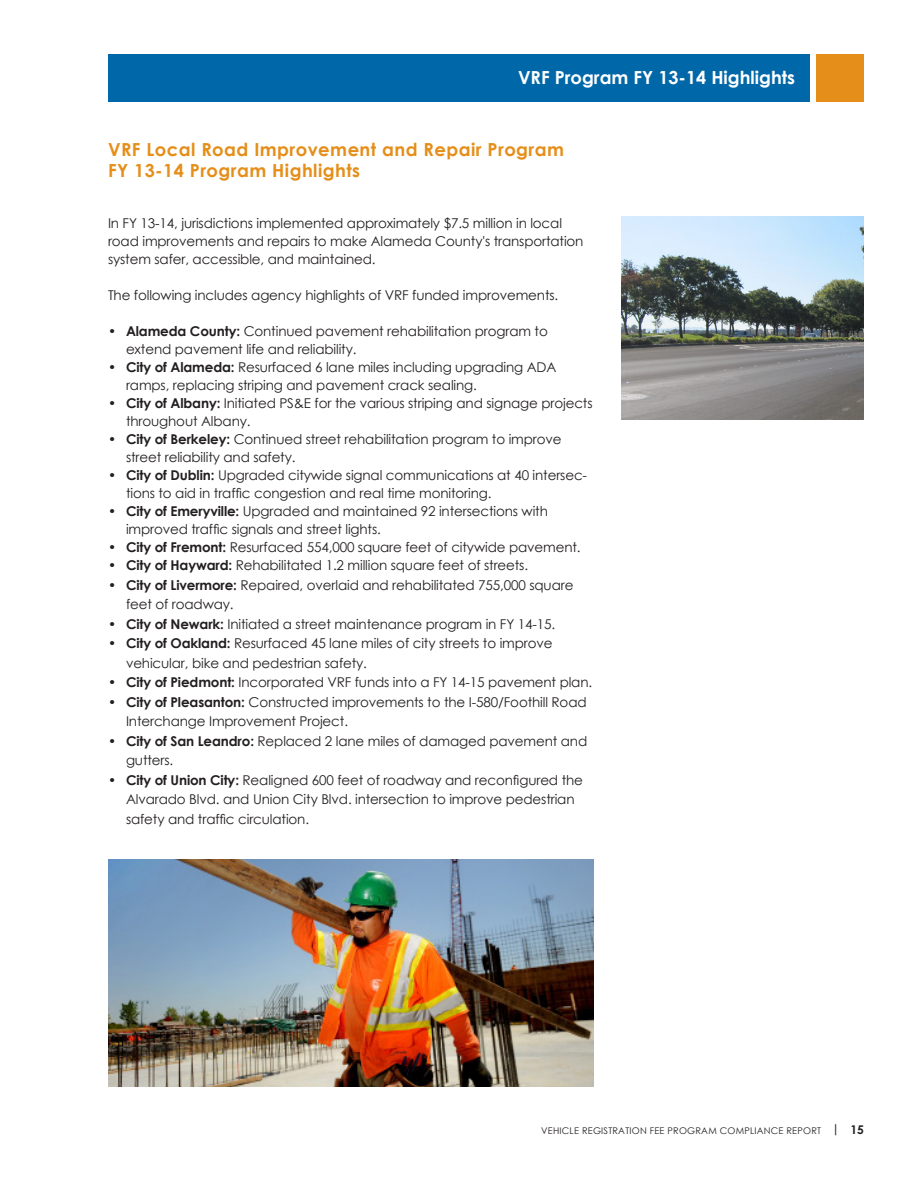
<style>
.page{position:relative;width:918px;height:1188px;background:#fff}
.page>*{position:absolute;margin:0;border:0;box-sizing:border-box;transform-origin:0 0}
.Orange_Head{font:700 18px "Century Gothic";letter-spacing:.025em;color:#e58e19}
.t1{font:700 18px "Century Gothic";color:#fff}
.Text{font:13.5px/18px "Century Gothic";letter-spacing:-.01em;color:#231f20}
.TEXT{font:13.5px/18px "Century Gothic";letter-spacing:-.01em;color:#231f20}
.t2{font:9.15px "Century Gothic";letter-spacing:.025em;color:#231f20}
.s1{font-weight:700}
.s2{font-weight:700;font-size:12px}
</style>
<div class="page">
<div style="left:108px;top:54px;width:702px;height:47px;background:#0068a9"></div>
<div style="left:817px;top:54px;width:47px;height:47px;background:#e58e19"></div>
<img style="left:108px;top:860px;width:486px;height:226px">
<img style="left:621px;top:216px;width:243px;height:203px">
<p class="t1" style="left:518px;top:64px;width:279px">VRF Program FY 13-14 Highlights</p>
<p class="Orange_Head" style="left:108px;top:136px;width:458px">VRF Local Road Improvement and Repair Program</p>
<p class="Orange_Head" style="left:108px;top:157px;width:254px">FY 13-14 Program Highlights</p>
<p class="TEXT" style="left:108px;top:214px;width:477px">In FY 13-14, jurisdictions implemented approximately $7.5 million in local road improvements and repairs to make Alameda County's transportation system safer, accessible, and maintained.</p>
<p class="TEXT" style="left:108px;top:286px;width:450px">The following includes agency highlights of VRF funded improvements.</p>
<p class="Text" style="left:126px;top:322px;width:423px;text-indent:-18px">• <span class="s1">Alameda County:</span> Continued pavement rehabilitation program to extend pavement life and reliability.</p>
<p class="Text" style="left:126px;top:358px;width:432px;text-indent:-18px">• <span class="s1">City of Alameda:</span> Resurfaced 6 lane miles including upgrading ADA ramps, replacing striping and pavement crack sealing.</p>
<p class="Text" style="left:126px;top:394px;width:468px;text-indent:-18px">• <span class="s1">City of Albany:</span> Initiated PS&amp;E for the various striping and signage projects throughout Albany.</p>
<p class="Text" style="left:126px;top:430px;width:437px;text-indent:-18px">• <span class="s1">City of Berkeley:</span> Continued street rehabilitation program to improve street reliability and safety.</p>
<p class="Text" style="left:126px;top:466px;width:463px;text-indent:-18px">• <span class="s1">City of Dublin:</span> Upgraded citywide signal communications at 40 intersec&shy;tions to aid in traffic congestion and real time monitoring.</p>
<p class="Text" style="left:126px;top:502px;width:423px;text-indent:-18px">• <span class="s1">City of Emeryville:</span> Upgraded and maintained 92 intersections with improved traffic signals and street lights.</p>
<p class="Text" style="left:108px;top:538px;width:474px">• <span class="s1">City of Fremont:</span> Resurfaced 554,000 square feet of citywide pavement.</p>
<p class="Text" style="left:108px;top:556px;width:422px">• <span class="s1">City of Hayward:</span> Rehabilitated 1.2 million square feet of streets.</p>
<p class="Text" style="left:126px;top:575px;width:449px;line-height:19.5px;text-indent:-18px">• <span class="s1">City of Livermore:</span> Repaired, overlaid and rehabilitated 755,000 square feet of roadway.</p>
<p class="Text" style="left:108px;top:615px;width:447px">• <span class="s1">City of Newark:</span> Initiated a street maintenance program in FY 14-15.</p>
<p class="Text" style="left:126px;top:633px;width:428px;line-height:19.5px;text-indent:-18px">• <span class="s1">City of Oakland:</span> Resurfaced 45 lane miles of city streets to improve vehicular, bike and pedestrian safety.</p>
<p class="Text" style="left:108px;top:673px;width:484px">• <span class="s1">City of Piedmont:</span> Incorporated VRF funds into a FY 14-15 pavement plan.</p>
<p class="Text" style="left:126px;top:692px;width:462px;line-height:19.5px;text-indent:-18px">• <span class="s1">City of Pleasanton:</span> Constructed improvements to the I-580/Foothill Road<br>Interchange Improvement Project.</p>
<p class="Text" style="left:126px;top:731px;width:463px;line-height:19.5px;text-indent:-18px">• <span class="s1">City of San Leandro:</span> Replaced 2 lane miles of damaged pavement and gutters.</p>
<p class="Text" style="left:126px;top:770px;width:459px;line-height:19.5px;text-indent:-18px">• <span class="s1">City of Union City:</span> Realigned 600 feet of roadway and reconfigured the<br>Alvarado Blvd. and Union City Blvd. intersection to improve pedestrian safety and traffic circulation.</p>
<p class="t2" style="left:541px;top:1124px;width:324px">VEHICLE REGISTRATION FEE PROGRAM COMPLIANCE REPORT <span class="s2">| 15</span></p>
</div>
